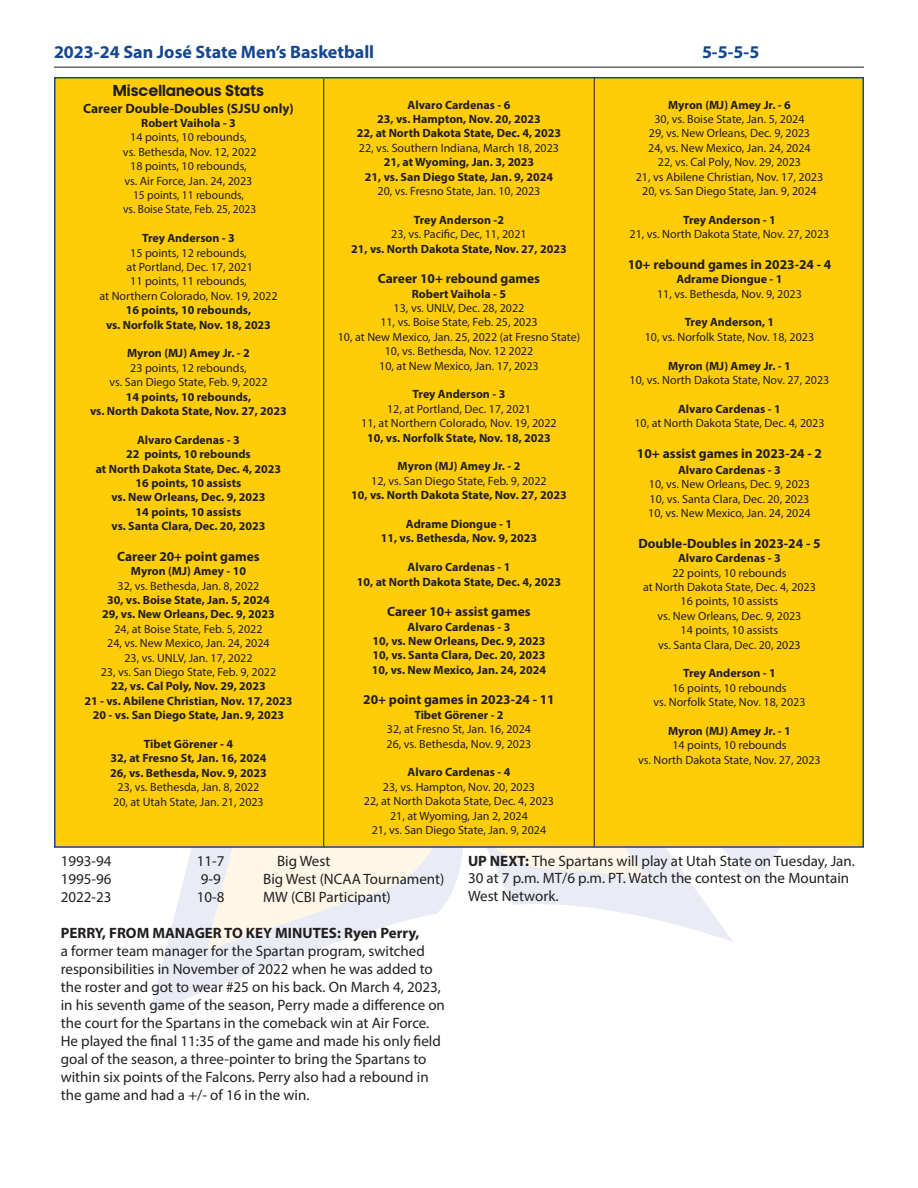
<style>
.page{position:relative;width:918px;height:1188px;background:#fff}
.page>*{position:absolute;margin:0;border:0;box-sizing:border-box;transform-origin:0 0}
.t1{font:700 18px "Myriad Pro";color:#16468d}
.t2{font:15px/18px "Myriad Pro";color:#231f20}
.t3{font:700 15px "Myriad Pro";color:#231f20}
.t4{font:15px "SJSU Pride AP Bold 370";color:#231f20}
.t5{font:700 13.5px "Myriad Pro";color:#231f20}
.t6{font:12px/14.4px "Myriad Pro";color:#231f20;text-align:center}
.t7{font:700 12px/14.4px "Myriad Pro";color:#231f20;text-align:center}
.s1{font-weight:700}
</style>
<div class="page">
<svg style="left:150px;top:848px;width:583px;height:166px"></svg>
<svg style="left:519px;top:848px;width:261px;height:36px"></svg>
<hr style="left:54px;top:67px;width:810px;height:1px;background:#231f20">
<div style="left:55px;top:78px;width:808px;height:769px;background:#fecd08"></div>
<hr style="left:323px;top:79px;width:1px;height:768px;background:#231f20">
<hr style="left:594px;top:77px;width:1px;height:770px;background:#231f20">
<h1 class="t1" style="left:54px;top:40px;width:322px">2023-24 San José State Men’s Basketball</h1>
<h1 class="t1" style="left:702px;top:40px;width:59px">5-5-5-5</h1>
<p class="t4" style="left:113px;top:84px;width:153px">Miscellaneous Stats</p>
<p class="t5" style="left:83px;top:99px;width:212px">Career Double-Doubles (SJSU only)</p>
<p class="t7" style="left:141px;top:115px;width:96px">Robert Vaihola - 3</p>
<p class="t6" style="left:123px;top:130px;width:135px">14 points, 10 rebounds,<br>vs. Bethesda, Nov. 12, 2022<br>18 points, 10 rebounds,<br>vs. Air Force, Jan. 24, 2023<br>15 points, 11 rebounds,<br>vs. Boise State, Feb. 25, 2023</p>
<p class="t7" style="left:142px;top:231px;width:94px">Trey Anderson - 3</p>
<p class="t6" style="left:99px;top:245px;width:180px">15 points, 12 rebounds,<br>at Portland, Dec. 17, 2021<br>11 points, 11 rebounds,<br>at Northern Colorado, Nov. 19, 2022</p>
<p class="t7" style="left:106px;top:303px;width:166px">16 points, 10 rebounds,<br>vs. Norfolk State, Nov. 18, 2023</p>
<p class="t7" style="left:127px;top:346px;width:124px">Myron (MJ) Amey Jr. - 2</p>
<p class="t6" style="left:109px;top:360px;width:160px">23 points, 12 rebounds,<br>vs. San Diego State, Feb. 9, 2022</p>
<p class="t7" style="left:90px;top:389px;width:198px">14 points, 10 rebounds,<br>vs. North Dakota State, Nov. 27, 2023</p>
<p class="t7" style="left:96px;top:432px;width:187px">Alvaro Cardenas - 3<br>22 points, 10 rebounds<br>at North Dakota State, Dec. 4, 2023<br>16 points, 10 assists<br>vs. New Orleans, Dec. 9, 2023<br>14 points, 10 assists<br>vs. Santa Clara, Dec. 20, 2023</p>
<p class="t5" style="left:117px;top:548px;width:144px">Career 20+ point games</p>
<p class="t7" style="left:131px;top:564px;width:117px">Myron (MJ) Amey - 10</p>
<p class="t6" style="left:118px;top:578px;width:143px">32, vs. Bethesda, Jan. 8, 2022</p>
<p class="t7" style="left:102px;top:592px;width:174px">30, vs. Boise State, Jan. 5, 2024<br>29, vs. New Orleans, Dec. 9, 2023</p>
<p class="t6" style="left:101px;top:621px;width:177px">24, at Boise State, Feb. 5, 2022<br>24, vs. New Mexico, Jan. 24, 2024<br>23, vs. UNLV, Jan. 17, 2022<br>23, vs. San Diego State, Feb. 9, 2022</p>
<p class="t7" style="left:84px;top:679px;width:210px">22, vs. Cal Poly, Nov. 29, 2023<br>21 - vs. Abilene Christian, Nov. 17, 2023<br>20 - vs. San Diego State, Jan. 9, 2023</p>
<p class="t7" style="left:110px;top:736px;width:158px">Tibet Görener - 4<br>32, at Fresno St, Jan. 16, 2024<br>26, vs. Bethesda, Nov. 9, 2023</p>
<p class="t6" style="left:113px;top:780px;width:152px">23, vs. Bethesda, Jan. 8, 2022<br>20, at Utah State, Jan. 21, 2023</p>
<p class="t7" style="left:357px;top:97px;width:206px">Alvaro Cardenas - 6<br>23, vs. Hampton, Nov. 20, 2023<br>22, at North Dakota State, Dec. 4, 2023</p>
<p class="t6" style="left:359px;top:140px;width:202px">22, vs. Southern Indiana, March 18, 2023</p>
<p class="t7" style="left:365px;top:155px;width:190px">21, at Wyoming, Jan. 3, 2023<br>21, vs. San Diego State, Jan. 9, 2024</p>
<p class="t6" style="left:378px;top:184px;width:164px">20, vs. Fresno State, Jan. 10, 2023</p>
<p class="t7" style="left:414px;top:212px;width:92px">Trey Anderson -2</p>
<p class="t6" style="left:391px;top:227px;width:137px">23, vs. Pacific, Dec, 11, 2021</p>
<p class="t7" style="left:351px;top:241px;width:217px">21, vs. North Dakota State, Nov. 27, 2023</p>
<p class="t5" style="left:378px;top:270px;width:164px">Career 10+ rebound games</p>
<p class="t7" style="left:412px;top:286px;width:96px">Robert Vaihola - 5</p>
<p class="t6" style="left:338px;top:301px;width:244px">13, vs. UNLV, Dec. 28, 2022<br>11, vs. Boise State, Feb. 25, 2023<br>10, at New Mexico, Jan. 25, 2022 (at Fresno State)<br>10, vs. Bethesda, Nov. 12 2022<br>10, at New Mexico, Jan. 17, 2023</p>
<p class="t7" style="left:413px;top:387px;width:94px">Trey Anderson - 3</p>
<p class="t6" style="left:361px;top:401px;width:197px">12, at Portland, Dec. 17, 2021<br>11, at Northern Colorado, Nov. 19, 2022</p>
<p class="t7" style="left:367px;top:430px;width:185px">10, vs. Norfolk State, Nov. 18, 2023</p>
<p class="t7" style="left:398px;top:459px;width:124px">Myron (MJ) Amey Jr. - 2</p>
<p class="t6" style="left:371px;top:473px;width:177px">12, vs. San Diego State, Feb. 9, 2022</p>
<p class="t7" style="left:351px;top:488px;width:217px">10, vs. North Dakota State, Nov. 27, 2023</p>
<p class="t7" style="left:381px;top:516px;width:158px">Adrame Diongue - 1<br>11, vs. Bethesda, Nov. 9, 2023</p>
<p class="t7" style="left:357px;top:560px;width:206px">Alvaro Cardenas - 1<br>10, at North Dakota State, Dec. 4, 2023</p>
<p class="t5" style="left:387px;top:603px;width:145px">Career 10+ assist games</p>
<p class="t7" style="left:372px;top:619px;width:176px">Alvaro Cardenas - 3<br>10, vs. New Orleans, Dec. 9, 2023<br>10, vs. Santa Clara, Dec. 20, 2023<br>10, vs. New Mexico, Jan. 24, 2024</p>
<p class="t5" style="left:363px;top:691px;width:193px">20+ point games in 2023-24 - 11</p>
<p class="t7" style="left:414px;top:707px;width:91px">Tibet Görener - 2</p>
<p class="t6" style="left:387px;top:722px;width:146px;text-align:left">32, at Fresno St, Jan. 16, 2024<br>26, vs. Bethesda, Nov. 9, 2023</p>
<p class="t7" style="left:408px;top:765px;width:104px">Alvaro Cardenas - 4</p>
<p class="t6" style="left:364px;top:779px;width:192px">23, vs. Hampton, Nov. 20, 2023<br>22, at North Dakota State, Dec. 4, 2023<br>21, at Wyoming, Jan 2, 2024<br>21, vs. San Diego State, Jan. 9, 2024</p>
<p class="t7" style="left:668px;top:97px;width:124px">Myron (MJ) Amey Jr. - 6</p>
<p class="t6" style="left:636px;top:112px;width:189px">30, vs. Boise State, Jan. 5, 2024<br>29, vs. New Orleans, Dec. 9, 2023<br>24, vs. New Mexico, Jan. 24, 2024<br>22, vs. Cal Poly, Nov. 29, 2023<br>21, vs Abilene Christian, Nov. 17, 2023<br>20, vs. San Diego State, Jan. 9, 2024</p>
<p class="t7" style="left:683px;top:212px;width:94px">Trey Anderson - 1</p>
<p class="t6" style="left:630px;top:227px;width:201px">21, vs. North Dakota State, Nov. 27, 2023</p>
<p class="t5" style="left:628px;top:255px;width:205px">10+ rebound games in 2023-24 - 4</p>
<p class="t7" style="left:676px;top:272px;width:108px">Adrame Diongue - 1</p>
<p class="t6" style="left:657px;top:286px;width:146px">11, vs. Bethesda, Nov. 9, 2023</p>
<p class="t7" style="left:685px;top:315px;width:91px">Trey Anderson, 1</p>
<p class="t6" style="left:645px;top:329px;width:171px">10, vs. Norfolk State, Nov. 18, 2023</p>
<p class="t7" style="left:668px;top:358px;width:124px">Myron (MJ) Amey Jr. - 1</p>
<p class="t6" style="left:630px;top:373px;width:201px">10, vs. North Dakota State, Nov. 27, 2023</p>
<p class="t7" style="left:678px;top:401px;width:104px">Alvaro Cardenas - 1</p>
<p class="t6" style="left:634px;top:416px;width:192px">10, at North Dakota State, Dec. 4, 2023</p>
<p class="t5" style="left:637px;top:444px;width:187px">10+ assist games in 2023-24 - 2</p>
<p class="t7" style="left:678px;top:462px;width:104px">Alvaro Cardenas - 3</p>
<p class="t6" style="left:648px;top:477px;width:164px;text-align:justify">10, vs. New Orleans, Dec. 9, 2023<br>10, vs. Santa Clara, Dec. 20, 2023<br>10, vs. New Mexico, Jan. 24, 2024</p>
<p class="t5" style="left:638px;top:534px;width:184px">Double-Doubles in 2023-24 - 5</p>
<p class="t7" style="left:678px;top:551px;width:104px">Alvaro Cardenas - 3</p>
<p class="t6" style="left:643px;top:565px;width:174px">22 points, 10 rebounds<br>at North Dakota State, Dec. 4, 2023<br>16 points, 10 assists<br>vs. New Orleans, Dec. 9, 2023<br>14 points, 10 assists<br>vs. Santa Clara, Dec. 20, 2023</p>
<p class="t7" style="left:683px;top:666px;width:94px">Trey Anderson - 1</p>
<p class="t6" style="left:653px;top:680px;width:154px">16 points, 10 rebounds<br>vs. Norfolk State, Nov. 18, 2023</p>
<p class="t7" style="left:668px;top:723px;width:124px">Myron (MJ) Amey Jr. - 1</p>
<p class="t6" style="left:638px;top:738px;width:184px">14 points, 10 rebounds<br>vs. North Dakota State, Nov. 27, 2023</p>
<p class="t2" style="left:61px;top:852px;width:52px">1993-94</p>
<p class="t2" style="left:197px;top:852px;width:29px">11-7</p>
<p class="t2" style="left:277px;top:852px;width:55px">Big West</p>
<p class="t2" style="left:61px;top:870px;width:52px">1995-96</p>
<p class="t2" style="left:201px;top:870px;width:21px">9-9</p>
<p class="t2" style="left:263px;top:870px;width:183px">Big West (NCAA Tournament)</p>
<p class="t2" style="left:61px;top:888px;width:52px">2022-23</p>
<p class="t2" style="left:197px;top:888px;width:29px">10-8</p>
<p class="t2" style="left:263px;top:888px;width:129px">MW (CBI Participant)</p>
<p class="t3" style="left:61px;top:923px;width:360px">PERRY, FROM MANAGER TO KEY MINUTES: Ryen Perry,</p>
<p class="t2" style="left:61px;top:942px;width:386px">a former team manager for the Spartan program, switched responsibilities in November of 2022 when he was added to the roster and got to wear #25 on his back. On March 4, 2023, in his seventh game of the season, Perry made a difference on the court for the Spartans in the comeback win at Air Force.<br>He played the final 11:35 of the game and made his only field goal of the season, a three-pointer to bring the Spartans to within six points of the Falcons. Perry also had a rebound in the game and had a +/- of 16 in the win.</p>
<p class="t2" style="left:468px;top:852px;width:388px"><span class="s1">UP NEXT:</span> The Spartans will play at Utah State on Tuesday, Jan.<br>30 at 7 p.m. MT/6 p.m. PT. Watch the contest on the Mountain<br>West Network.</p>
</div>
